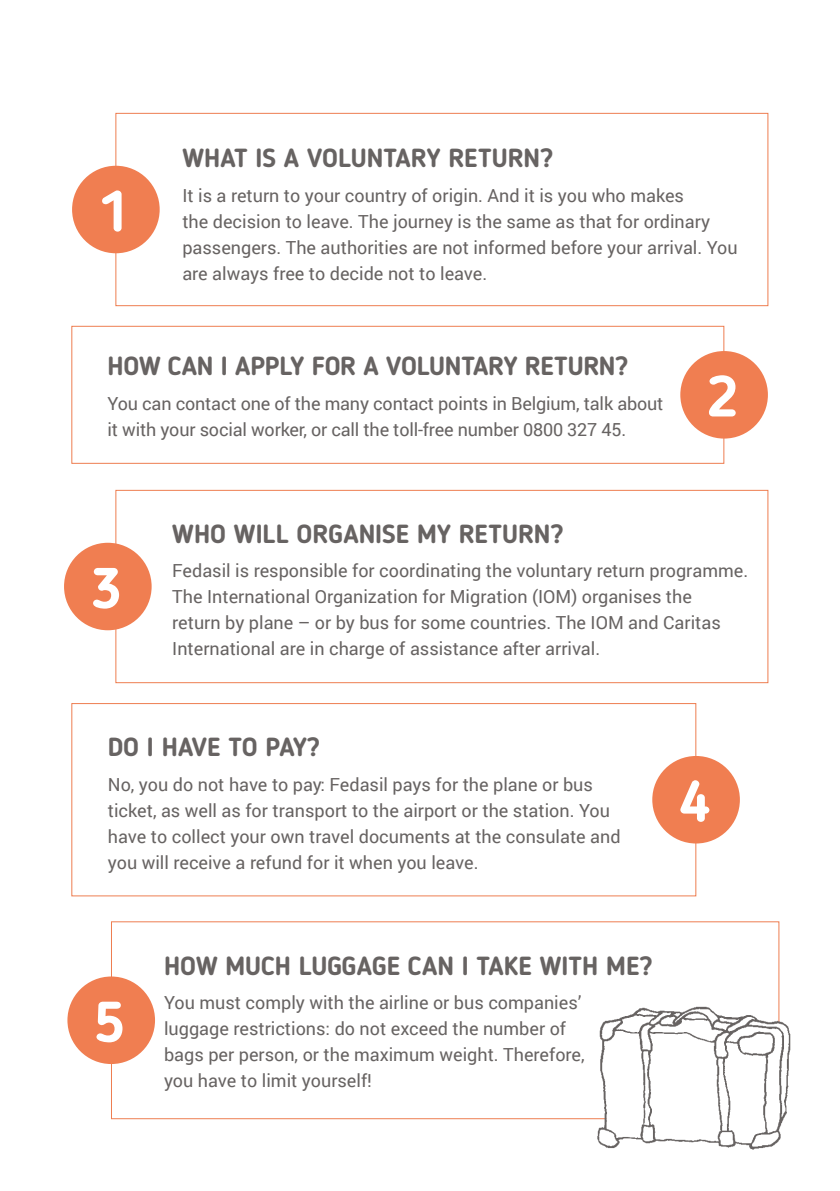
<style>
.page{position:relative;width:840px;height:1191px;background:#fff}
.page>*{position:absolute;margin:0;border:0;box-sizing:border-box;transform-origin:0 0}
.t1{font:700 57px "Blogger Sans";color:#fff}
.t2{font:700 26px "Blogger Sans";color:#676362}
.t3{font:18px/26px "Roboto";color:#676362}
</style>
<div class="page">
<div style="left:115px;top:113px;width:652px;height:193px;background:#fff;border:1px solid #ee7e51"></div>
<div style="left:115px;top:490px;width:652px;height:193px;background:#fff;border:1px solid #ee7e51"></div>
<div style="left:72px;top:326px;width:651px;height:137px;background:#fff;border:1px solid #ee7e51"></div>
<div style="left:72px;top:166px;width:87px;height:87px;background:#f07e51;border-radius:50%"></div>
<div style="left:64px;top:543px;width:87px;height:87px;background:#f07e51;border-radius:50%"></div>
<div style="left:680px;top:351px;width:87px;height:87px;background:#f07e51;border-radius:50%"></div>
<div style="left:72px;top:703px;width:623px;height:193px;background:#fff;border:1px solid #ee7e51"></div>
<svg style="left:111px;top:921px;width:668px;height:198px"></svg>
<div style="left:652px;top:756px;width:87px;height:87px;background:#f07e51;border-radius:50%"></div>
<div style="left:67px;top:976px;width:88px;height:88px;background:#f07e51;border-radius:50%"></div>
<img style="left:595px;top:1004px;width:196px;height:146px">
<h1 class="t1" style="left:99px;top:177px;width:32px">1</h1>
<h2 class="t2" style="left:182px;top:143px;width:372px">WHAT IS A VOLUNTARY RETURN?</h2>
<p class="t3" style="left:182px;top:182px;width:556px">It is a return to your country of origin. And it is you who makes<br>the decision to leave. The journey is the same as that for ordinary passengers. The authorities are not informed before your arrival. You are always free to decide not to leave.</p>
<h2 class="t2" style="left:107px;top:350px;width:522px">HOW CAN I APPLY FOR A VOLUNTARY RETURN?</h2>
<p class="t3" style="left:107px;top:389px;width:557px">You can contact one of the many contact points in Belgium, talk about it with your social worker, or call the toll-free number 0800 327 45.</p>
<h1 class="t1" style="left:706px;top:362px;width:32px">2</h1>
<h1 class="t1" style="left:91px;top:554px;width:32px">3</h1>
<h2 class="t2" style="left:172px;top:518px;width:392px">WHO WILL ORGANISE MY RETURN?</h2>
<p class="t3" style="left:172px;top:557px;width:577px">Fedasil is responsible for coordinating the voluntary return programme.<br>The International Organization for Migration (IOM) organises the<br>return by plane – or by bus for some countries. The IOM and Caritas International are in charge of assistance after arrival.</p>
<h2 class="t2" style="left:108px;top:731px;width:213px">DO I HAVE TO PAY?</h2>
<p class="t3" style="left:108px;top:770px;width:514px">No, you do not have to pay: Fedasil pays for the plane or bus ticket, as well as for transport to the airport or the station. You have to collect your own travel documents at the consulate and you will receive a refund for it when you leave.</p>
<h1 class="t1" style="left:678px;top:767px;width:32px">4</h1>
<h1 class="t1" style="left:94px;top:987px;width:32px">5</h1>
<h2 class="t2" style="left:164px;top:950px;width:489px">HOW MUCH LUGGAGE CAN I TAKE WITH ME?</h2>
<p class="t3" style="left:164px;top:989px;width:422px">You must comply with the airline or bus companies’ luggage restrictions: do not exceed the number of bags per person, or the maximum weight. Therefore, you have to limit yourself!</p>
</div>
